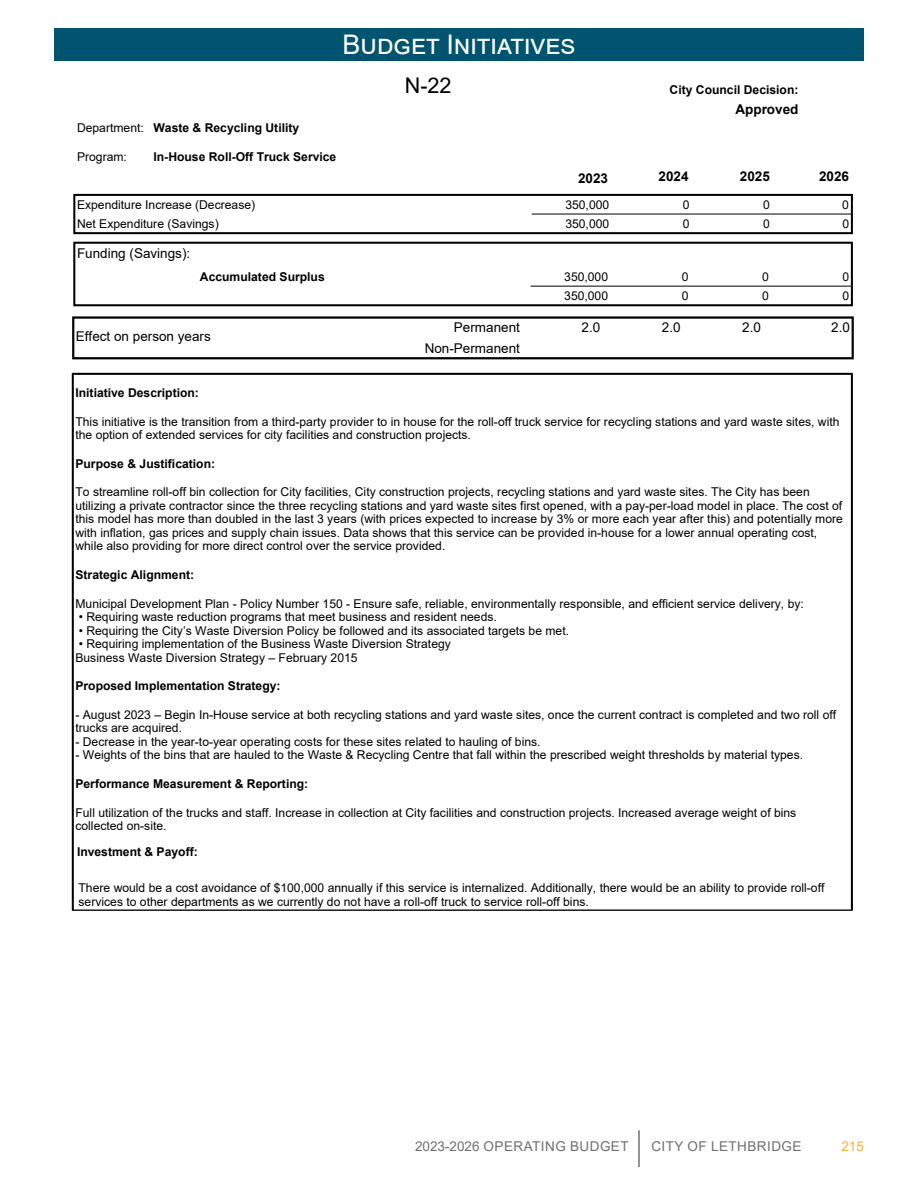
<style>
.page{position:relative;width:918px;height:1188px;background:#fff}
.page>*{position:absolute;margin:0;border:0;box-sizing:border-box;transform-origin:0 0}
.Top_Blue_Heading{font:27px "Arial";color:#fff}
.t1{font:21.6px "Arial";color:#000}
.t2{font:13.5px/20.4px "Arial";color:#000;text-align:right}
.t3{font:13.5px "Arial";letter-spacing:.035em;color:#706f6f}
.t4{font:700 13.5px "Arial";color:#000}
.t5{font:13.5px "Arial";color:#f5b335}
.t6{font:12.15px/13.5px "Arial";color:#000}
.t7{font:700 12.15px "Arial";color:#000}
.s1{font-style:inherit}
</style>
<div class="page">
<hr style="left:638px;top:1130px;width:2px;height:37px;background:#706f6f">
<div style="left:54px;top:28px;width:810px;height:32px;background:#005470"></div>
<hr style="left:532px;top:214px;width:320px;height:1px;background:#000">
<div style="left:73px;top:194px;width:780px;height:40px;border:2px solid #000"></div>
<div style="left:72px;top:316px;width:782px;height:43px;border:2px solid #000"></div>
<hr style="left:72px;top:373px;width:780px;height:2px;background:#000">
<hr style="left:72px;top:373px;width:2px;height:537px;background:#000">
<hr style="left:72px;top:910px;width:780px;height:1px;background:#000">
<hr style="left:851px;top:373px;width:2px;height:537px;background:#000">
<hr style="left:531px;top:286px;width:321px;height:1px;background:#000">
<div style="left:73px;top:242px;width:780px;height:64px;border:2px solid #000"></div>
<p class="Top_Blue_Heading" style="left:343px;top:26px;width:234px">Budget Initiatives</p>
<p class="t1" style="left:405px;top:70px;width:48px">N-22</p>
<p class="t7" style="left:670px;top:81px;width:130px">City Council Decision:</p>
<p class="t6" style="left:77px;top:121px;width:68px">Department:</p>
<p class="t6" style="left:77px;top:150px;width:51px">Program:</p>
<p class="t7" style="left:154px;top:119px;width:147px">Waste &amp; Recycling Utility</p>
<p class="t7" style="left:154px;top:148px;width:184px">In-House Roll-Off Truck Service</p>
<p class="t4" style="left:735px;top:100px;width:64px">Approved</p>
<p class="t4" style="left:578px;top:169px;width:32px">2023</p>
<p class="t4" style="left:659px;top:167px;width:32px">2024</p>
<p class="t4" style="left:740px;top:167px;width:32px">2025</p>
<p class="t4" style="left:819px;top:167px;width:32px">2026</p>
<p class="t6" style="left:77px;top:198px;width:180px">Expenditure Increase (Decrease)</p>
<p class="t6" style="left:565px;top:198px;width:45px">350,000</p>
<p class="t6" style="left:683px;top:198px;width:8px">0</p>
<p class="t6" style="left:763px;top:198px;width:8px">0</p>
<p class="t6" style="left:842px;top:198px;width:8px">0</p>
<p class="t6" style="left:77px;top:217px;width:143px">Net Expenditure (Savings)</p>
<p class="t6" style="left:565px;top:217px;width:45px">350,000</p>
<p class="t6" style="left:683px;top:217px;width:8px">0</p>
<p class="t6" style="left:763px;top:217px;width:8px">0</p>
<p class="t6" style="left:842px;top:217px;width:8px">0</p>
<p class="t2" style="left:77px;top:243px;width:115px">Funding (Savings):</p>
<p class="t7" style="left:200px;top:268px;width:126px">Accumulated Surplus</p>
<p class="t6" style="left:564px;top:270px;width:45px">350,000</p>
<p class="t6" style="left:682px;top:270px;width:8px">0</p>
<p class="t6" style="left:762px;top:270px;width:8px">0</p>
<p class="t6" style="left:842px;top:270px;width:8px">0</p>
<p class="t6" style="left:564px;top:289px;width:45px">350,000</p>
<p class="t6" style="left:682px;top:289px;width:8px">0</p>
<p class="t6" style="left:762px;top:289px;width:8px">0</p>
<p class="t6" style="left:842px;top:289px;width:8px">0</p>
<p class="t2" style="left:76px;top:326px;width:137px">Effect on person years</p>
<p class="t2" style="left:425px;top:317px;width:97px">Permanent<br>Non-Permanent</p>
<p class="t7" style="left:75px;top:384px;width:125px">Initiative Description:</p>
<p class="t2" style="left:582px;top:317px;width:20px">2.0</p>
<p class="t2" style="left:662px;top:317px;width:20px">2.0</p>
<p class="t2" style="left:742px;top:317px;width:20px">2.0</p>
<p class="t2" style="left:831px;top:317px;width:20px">2.0</p>
<p class="t6" style="left:75px;top:415px;width:766px">This initiative is the transition from a third-party provider to in house for the roll-off truck service for recycling stations and yard waste sites, with the option of extended services for city facilities and construction projects.</p>
<p class="t7" style="left:75px;top:455px;width:141px">Purpose &amp; Justification:</p>
<p class="t6" style="left:75px;top:485px;width:769px">To streamline roll-off bin collection for City facilities, City construction projects, recycling stations and yard waste sites. The City has been utilizing a private contractor since the three recycling stations and yard waste sites first opened, with a pay-per-load model in place. The cost of this model has more than doubled in the last 3 years (with prices expected to increase by 3% or more each year after this) and potentially more with inflation, gas prices and supply chain issues. Data shows that this service can be provided in-house for a lower annual operating cost, while also providing for more direct control over the service provided.</p>
<p class="t7" style="left:75px;top:566px;width:120px">Strategic Alignment:</p>
<p class="t6" style="left:75px;top:597px;width:730px">Municipal Development Plan - Policy Number 150 - Ensure safe, reliable, environmentally responsible, and efficient service delivery, by:</p>
<p class="t6" style="left:79px;top:610px;width:420px"><span class="s1">•</span> Requiring waste reduction programs that meet business and resident needs.</p>
<p class="t6" style="left:79px;top:624px;width:492px"><span class="s1">•</span> Requiring the City<span class="s1">’</span>s Waste Diversion Policy be followed and its associated targets be met.</p>
<p class="t6" style="left:75px;top:637px;width:377px"><span class="s1">•</span> Requiring implementation of the Business Waste Diversion Strategy<br>Business Waste Diversion Strategy <span class="s1">–</span> February 2015</p>
<p class="t7" style="left:75px;top:677px;width:207px">Proposed Implementation Strategy:</p>
<p class="t6" style="left:75px;top:708px;width:762px">- August 2023 <span class="s1">–</span> Begin In-House service at both recycling stations and yard waste sites, once the current contract is completed and two roll off trucks are acquired.</p>
<p class="t6" style="left:75px;top:735px;width:467px">- Decrease in the year-to-year operating costs for these sites related to hauling of bins.</p>
<p class="t6" style="left:75px;top:748px;width:729px">- Weights of the bins that are hauled to the Waste &amp; Recycling Centre that fall within the prescribed weight thresholds by material types.</p>
<p class="t7" style="left:75px;top:775px;width:234px">Performance Measurement &amp; Reporting:</p>
<p class="t6" style="left:75px;top:805px;width:722px">Full utilization of the trucks and staff. Increase in collection at City facilities and construction projects. Increased average weight of bins collected on-site.</p>
<p class="t7" style="left:77px;top:843px;width:122px">Investment &amp; Payoff:</p>
<p class="t6" style="left:79px;top:881px;width:747px">There would be a cost avoidance of $100,000 annually if this service is internalized. Additionally, there would be an ability to provide roll-off services to other departments as we currently do not have a roll-off truck to service roll-off bins.</p>
<p class="t3" style="left:415px;top:1137px;width:215px">2023-2026 OPERATING BUDGET</p>
<p class="t3" style="left:651px;top:1137px;width:152px">CITY OF LETHBRIDGE</p>
<p class="t5" style="left:841px;top:1137px;width:24px">215</p>
</div>
